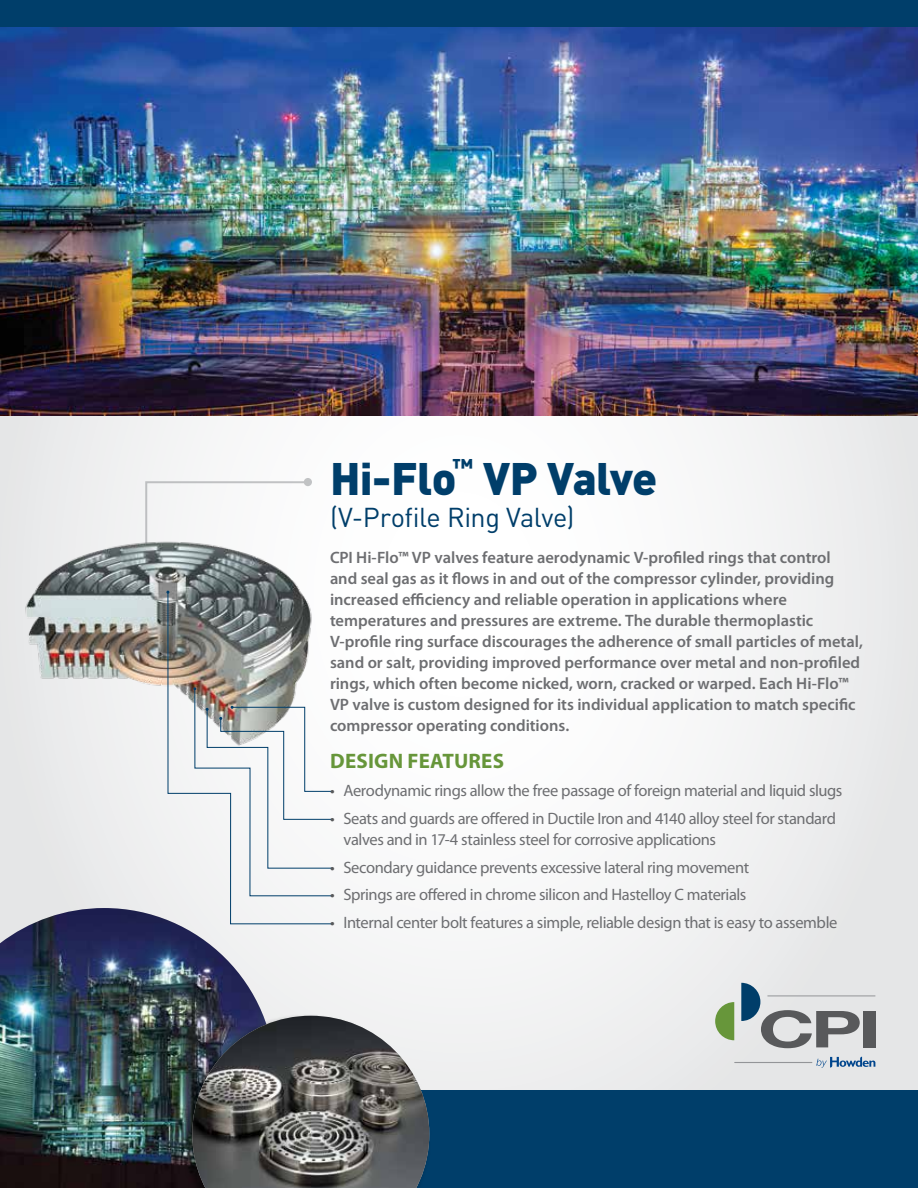
<style>
.page{position:relative;width:918px;height:1188px;background:#fff}
.page>*{position:absolute;margin:0;border:0;box-sizing:border-box;transform-origin:0 0}
.t1{font:900 45px "DIN";letter-spacing:-.02em;color:#003e6a}
.t2{font:27px "DIN";letter-spacing:-.015em;color:#003e6a}
.t3{font:700 21px "Myriad Pro";letter-spacing:.01em;color:#67963a}
.t4{font:600 16.5px/21px "Myriad Pro";color:#6d6e71}
.t5{font:16.5px/21px "Myriad Pro";letter-spacing:-.025em;color:#6d6e71}
.s1{color:#58595b}
</style>
<div class="page">
<div style="left:0;top:0;width:918px;height:1188px;background:linear-gradient(to right,#f4f4f4,#f2f2f3)"></div>
<img style="left:0;top:27px;width:918px;height:389px">
<div style="left:0;top:0;width:918px;height:27px;background:#003e6a"></div>
<div style="left:0;top:1091px;width:918px;height:97px;background:#003e6a"></div>
<hr style="left:734px;top:1062px;width:78px;height:1px;background:#939598">
<svg style="left:816px;top:1057px;width:59px;height:11px"></svg>
<hr style="left:767px;top:995px;width:108px;height:1px;background:#939598">
<svg style="left:715px;top:1002px;width:19px;height:38px"></svg>
<svg style="left:741px;top:983px;width:119px;height:65px;background:#b2b8bc"></svg>
<div style="left:863px;top:1011px;width:12px;height:36px;background:#58595b"></div>
<div style="left:304px;top:478px;width:8px;height:8px;background:#c1c3c4;border-radius:50%"></div>
<img style="left:0;top:908px;width:275px;height:280px">
<img style="left:16px;top:498px;width:301px;height:290px">
<svg style="left:167px;top:591px;width:166px;height:334px"></svg>
<svg style="left:144px;top:480px;width:167px;height:116px"></svg>
<div style="left:180px;top:1013px;width:251px;height:175px;background:#000;opacity:.57"></div>
<img style="left:192px;top:1016px;width:237px;height:172px">
<h1 class="t1" style="left:330px;top:448px;width:329px">Hi-Flo<sup>™</sup> VP Valve</h1>
<h2 class="t2" style="left:330px;top:501px;width:246px">(V-Profile Ring Valve)</h2>
<p class="t4" style="left:330px;top:547px;width:534px">CPI Hi-Flo™ VP valves feature aerodynamic V-profiled rings that control<br>and seal gas as it flows in and out of the compressor cylinder, providing increased efficiency and reliable operation in applications where temperatures and pressures are extreme. The durable thermoplastic V-profile ring surface discourages the adherence of small particles of metal, sand or salt, providing improved performance over metal and non-profiled rings, which often become nicked, worn, cracked or warped. Each Hi-Flo™ VP valve is custom designed for its individual application to match specific compressor operating conditions.</p>
<p class="t3" style="left:330px;top:748px;width:175px">DESIGN FEATURES</p>
<p class="t5" style="left:330px;top:780px;width:514px"><span class="s1">•</span> Aerodynamic rings allow the free passage of foreign material and liquid slugs</p>
<p class="t5" style="left:343px;top:808px;width:494px;text-indent:-13px"><span class="s1">•</span> Seats and guards are offered in Ductile Iron and 4140 alloy steel for standard valves and in 17-4 stainless steel for corrosive applications</p>
<p class="t5" style="left:330px;top:856px;width:421px"><span class="s1">•</span> Secondary guidance prevents excessive lateral ring movement</p>
<p class="t5" style="left:330px;top:884px;width:418px"><span class="s1">•</span> Springs are offered in chrome silicon and Hastelloy C materials</p>
<p class="t5" style="left:330px;top:912px;width:509px"><span class="s1">•</span> Internal center bolt features a simple, reliable design that is easy to assemble</p>
</div>
